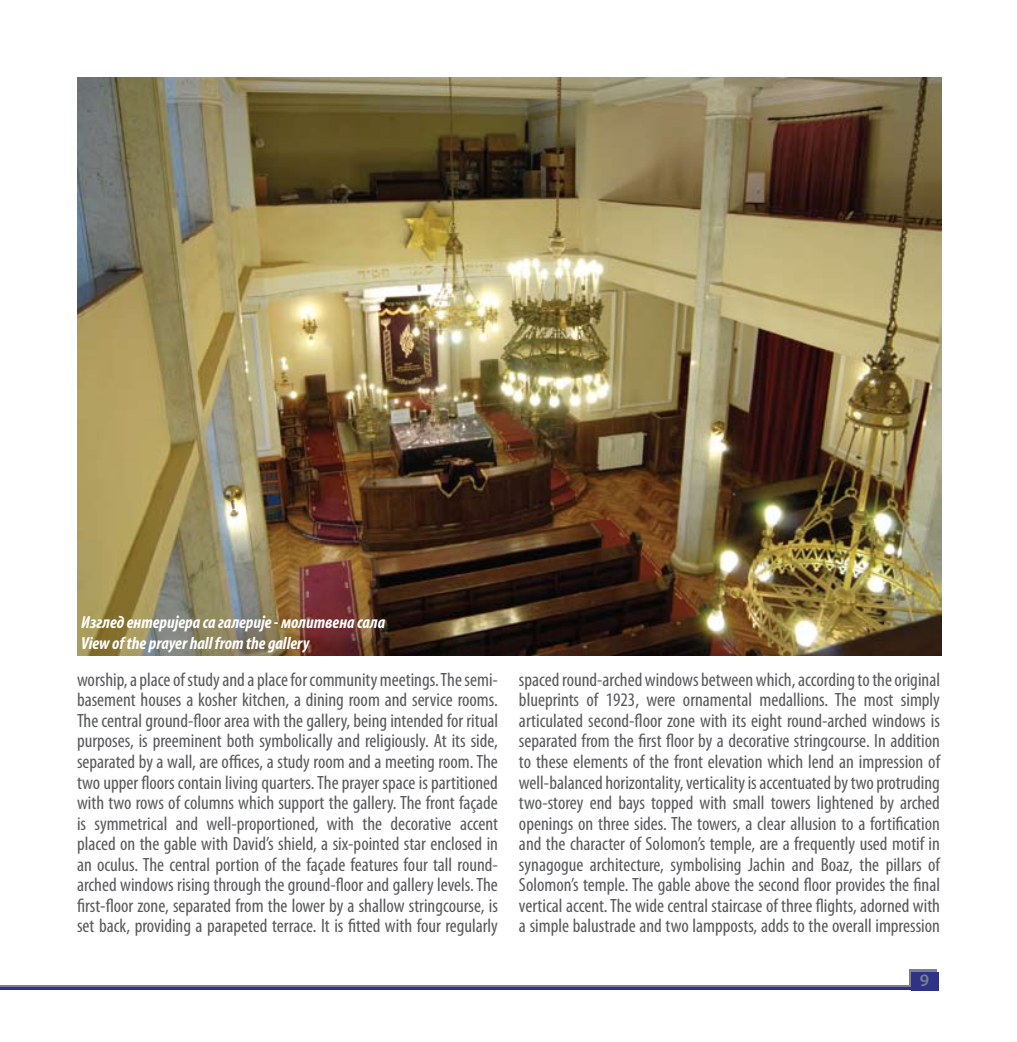
<style>
.page{position:relative;width:1017px;height:1042px;background:#fff}
.page>*{position:absolute;margin:0;border:0;box-sizing:border-box;transform-origin:0 0}
.t1{font:condensed 19.25px/20.5px "Myriad Pro";color:#58595b;text-align:justify}
.t2{font:italic 700 condensed 17.5px/21px "Myriad Pro";color:#fff}
.t3{font:600 17.5px "Myriad Pro";color:#7d7e91}
</style>
<div class="page">
<div style="left:909px;top:969px;width:27px;height:19px;background:#7d7e91"></div>
<hr style="left:0;top:985px;width:934px;height:3px;background:#7d7e91">
<div style="left:911px;top:971px;width:28px;height:19px;background:#2e3388"></div>
<hr style="left:0;top:987px;width:914px;height:3px;background:#2e3388">
<img style="left:77px;top:77px;width:864px;height:578px">
<p class="t2" style="left:81px;top:611px;width:305px">Изглед ентеријера са галерије - молитвена сала<br>View of the prayer hall from the gallery</p>
<p class="t1" style="left:77px;top:669px;width:423px">worship, a place of study and a place for community meetings. The semi&shy;basement houses a kosher kitchen, a dining room and service rooms.<br>The central ground-floor area with the gallery, being intended for ritual purposes, is preeminent both symbolically and religiously. At its side, separated by a wall, are offices, a study room and a meeting room. The two upper floors contain living quarters. The prayer space is partitioned with two rows of columns which support the gallery. The front façade is symmetrical and well-proportioned, with the decorative accent placed on the gable with David’s shield, a six-pointed star enclosed in an oculus. The central portion of the façade features four tall round&shy;arched windows rising through the ground-floor and gallery levels. The first-floor zone, separated from the lower by a shallow stringcourse, is set back, providing a parapeted terrace. It is fitted with four regularly</p>
<p class="t1" style="left:519px;top:669px;width:423px">spaced round-arched windows between which, according to the original blueprints of 1923, were ornamental medallions. The most simply articulated second-floor zone with its eight round-arched windows is separated from the first floor by a decorative stringcourse. In addition to these elements of the front elevation which lend an impression of well-balanced horizontality, verticality is accentuated by two protruding two-storey end bays topped with small towers lightened by arched openings on three sides. The towers, a clear allusion to a fortification and the character of Solomon’s temple, are a frequently used motif in synagogue architecture, symbolising Jachin and Boaz, the pillars of Solomon’s temple. The gable above the second floor provides the final vertical accent. The wide central staircase of three flights, adorned with a simple balustrade and two lampposts, adds to the overall impression</p>
<p class="t3" style="left:920px;top:969px;width:11px">9</p>
</div>
